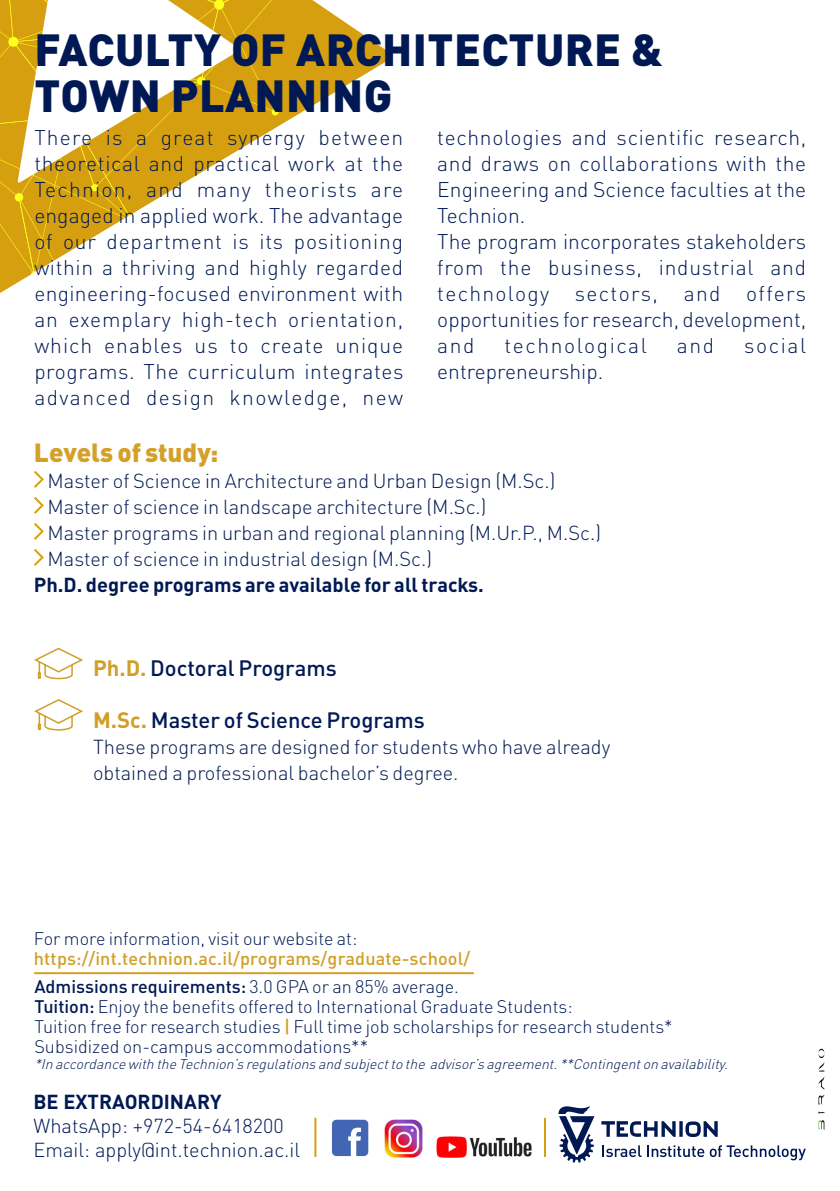
<style>
.page{position:relative;width:840px;height:1191px;background:#fff}
.page>*{position:absolute;margin:0;border:0;box-sizing:border-box;transform-origin:0 0}
.t1{font:900 44.4px/46px "DIN Pro";letter-spacing:.01em;color:#001954}
.t2{font:900 26px "DIN Pro";color:#d4a028}
.t3{font:500 22px "DIN Pro";color:#001954}
.t4{font:300 21px/26px "DIN Pro";letter-spacing:.005em;color:#001954;text-align:justify}
.t5{font:300 21px "DIN Pro";letter-spacing:.075em;color:#001954}
.t6{font:300 20px/26px "DIN Pro";color:#001954}
.t7{font:700 20px "DIN Pro";color:#001954}
.t8{font:300 18px "DIN Pro";color:#001954}
.t9{font:500 18px "DIN Pro";letter-spacing:.01em;color:#d19f28}
.t10{font:500 18px "DIN Pro";color:#001954}
.t11{font:italic 300 14px "DIN Pro";color:#001954}
.s1{font-weight:700;color:#d19f28}
.s2{font-weight:300}
.s3{font-weight:500}
.s4{font-weight:500;color:#d19f28}
</style>
<div class="page">
<svg style="left:0;top:0;width:392px;height:293px"></svg>
<div style="left:31px;top:271px;width:7px;height:7px;background:#fff;border-radius:50%"></div>
<svg style="left:0;top:0;width:307px;height:277px"></svg>
<svg style="left:818px;top:1048px;width:6px;height:56px"></svg>
<svg style="left:818px;top:1120px;width:6px;height:10px"></svg>
<svg style="left:34px;top:699px;width:49px;height:32px"></svg>
<svg style="left:34px;top:647px;width:49px;height:33px"></svg>
<hr style="left:314px;top:1117px;width:2px;height:40px;background:#d59f0f">
<hr style="left:543px;top:1117px;width:2px;height:40px;background:#d59f0f">
<svg style="left:602px;top:1145px;width:203px;height:15px"></svg>
<svg style="left:558px;top:1106px;width:36px;height:56px"></svg>
<svg style="left:685px;top:1121px;width:32px;height:16px"></svg>
<hr style="left:679px;top:1121px;width:3px;height:15px;background:#001954">
<svg style="left:601px;top:1121px;width:74px;height:15px"></svg>
<img style="left:384px;top:1119px;width:39px;height:38px">
<svg style="left:332px;top:1119px;width:36px;height:37px"></svg>
<img style="left:436px;top:1136px;width:95px;height:22px">
<svg style="left:34px;top:471px;width:10px;height:95px"></svg>
<hr style="left:34px;top:972px;width:439px;height:2px;background:#d4a028">
<p class="t1" style="left:34px;top:21px;width:629px">FACULTY OF ARCHITECTURE &amp;<br>TOWN PLANNING</p>
<p class="t4" style="left:34px;top:122px;width:370px">There is a great synergy between theoretical and practical work at the Technion, and many theorists are engaged in applied work. The advantage of our department is its positioning within a thriving and highly regarded engineering-focused environment with an exemplary high-tech orientation, which enables us to create unique programs. The curriculum integrates advanced design knowledge, new</p>
<p class="t4" style="left:437px;top:122px;width:370px">technologies and scientific research, and draws on collaborations with the Engineering and Science faculties at the Technion.</p>
<p class="t4" style="left:437px;top:226px;width:370px">The program incorporates stakeholders from the business, industrial and technology sectors, and offers opportunities for research, development, and</p>
<p class="t5" style="left:504px;top:329px;width:144px">technological</p>
<p class="t4" style="left:676px;top:330px;width:39px">and</p>
<p class="t4" style="left:743px;top:330px;width:63px">social</p>
<p class="t4" style="left:437px;top:356px;width:167px">entrepreneurship.</p>
<p class="t2" style="left:34px;top:430px;width:186px">Levels of study:</p>
<p class="t6" style="left:47px;top:466px;width:509px">Master of Science in Architecture and Urban Design (M.Sc.)</p>
<p class="t6" style="left:47px;top:492px;width:440px">Master of science in landscape architecture (M.Sc.)</p>
<p class="t6" style="left:47px;top:518px;width:554px">Master programs in urban and regional planning (M.Ur.P., M.Sc.)</p>
<p class="t6" style="left:47px;top:544px;width:386px">Master of science in industrial design (M.Sc.)</p>
<p class="t7" style="left:34px;top:568px;width:451px">Ph.D. degree programs are available for all tracks.</p>
<p class="t3" style="left:93px;top:650px;width:245px"><span class="s1">Ph.D.</span> Doctoral Programs</p>
<p class="t3" style="left:93px;top:702px;width:333px"><span class="s1">M.Sc.</span> Master of Science Programs</p>
<p class="t6" style="left:93px;top:732px;width:518px">These programs are designed for students who have already obtained a professional bachelor’s degree.</p>
<p class="t8" style="left:34px;top:924px;width:325px">For more information, visit our website at:</p>
<p class="t9" style="left:34px;top:943px;width:438px">https://int.technion.ac.il/programs/graduate-school/</p>
<p class="t10" style="left:34px;top:972px;width:426px">Admissions requirements: <span class="s2">3.0 GPA or an 85% average.</span></p>
<p class="t8" style="left:34px;top:992px;width:539px"><span class="s3">Tuition:</span> Enjoy the benefits offered to International Graduate Students:</p>
<p class="t8" style="left:34px;top:1012px;width:639px">Tuition free for research studies <span class="s4">|</span> Full time job scholarships for research students*</p>
<p class="t8" style="left:34px;top:1032px;width:335px">Subsidized on-campus accommodations**</p>
<p class="t11" style="left:34px;top:1053px;width:698px">*InaccordancewiththeTechnion’sregulationsandsubjecttotheadvisor’sagreement.**Contingentonavailability.</p>
<p class="t7" style="left:33px;top:1085px;width:189px">BE EXTRAORDINARY</p>
<p class="t6" style="left:33px;top:1110px;width:252px">WhatsApp: +972-54-6418200</p>
<p class="t6" style="left:33px;top:1134px;width:268px">Email: apply@int.technion.ac.il</p>
</div>
